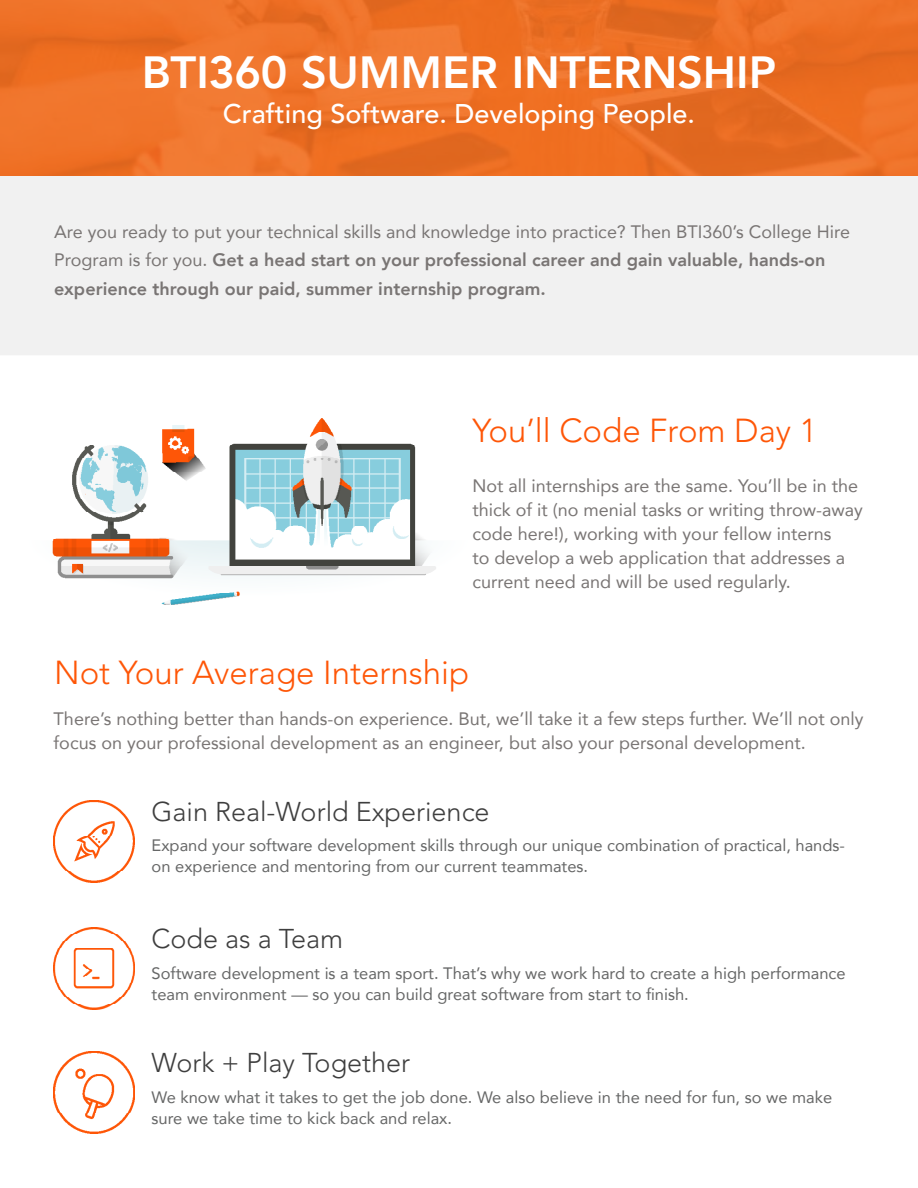
<style>
.page{position:relative;width:918px;height:1188px;background:#fff}
.page>*{position:absolute;margin:0;border:0;box-sizing:border-box;transform-origin:0 0}
.t1{font:800 45px "Avenir";letter-spacing:-.005em;color:#fff}
.t2{font:300 33px "Avenir LT Std";color:#fe5607}
.t3{font:300 27px "Avenir LT Std";color:#3e3e3e}
.t4{font:500 27px "Avenir";color:#fff}
.t5{font:18px/24px "Avenir";color:#797574}
.t6{font:800 18px/28.5px "Avenir";color:#797574}
.t7{font:16.5px/21px "Avenir";color:#666767}
.s1{font-weight:400}
</style>
<div class="page">
<div style="left:0;top:176px;width:918px;height:179px;background:#f1f1f1"></div>
<svg style="left:0;top:0;width:918px;height:176px;fill:#ef7023"></svg>
<img style="left:52px;top:419px;width:384px;height:185px">
<img style="left:53px;top:800px;width:81px;height:82px">
<img style="left:53px;top:928px;width:81px;height:81px">
<img style="left:53px;top:1052px;width:81px;height:81px">
<h1 class="t1" style="left:142px;top:38px;width:636px">BTI360 SUMMER INTERNSHIP</h1>
<h3 class="t4" style="left:223px;top:90px;width:474px">Crafting Software. Developing People.</h3>
<p class="t6" style="left:54px;top:217px;width:798px"><span class="s1">Are you ready to put your technical skills and knowledge into practice? Then BTI360’s College Hire<br>Program is for you.</span> Get a head start on your professional career and gain valuable, hands-on experience through our paid, summer internship program.</p>
<h2 class="t2" style="left:472px;top:412px;width:346px">You’ll Code From Day 1</h2>
<p class="t5" style="left:472px;top:473px;width:392px">Not all internships are the same. You’ll be in the thick of it (no menial tasks or writing throw-away code here!), working with your fellow interns<br>to develop a web application that addresses a current need and will be used regularly.</p>
<h2 class="t2" style="left:54px;top:653px;width:417px">Not Your Average Internship</h2>
<p class="t5" style="left:54px;top:707px;width:811px">There’s nothing better than hands-on experience. But, we’ll take it a few steps further. We’ll not only focus on your professional development as an engineer, but also your personal development.</p>
<h3 class="t3" style="left:152px;top:796px;width:340px">Gain Real-World Experience</h3>
<p class="t7" style="left:152px;top:835px;width:695px">Expand your software development skills through our unique combination of practical, hands&shy;on experience and mentoring from our current teammates.</p>
<h3 class="t3" style="left:152px;top:923px;width:193px">Code as a Team</h3>
<p class="t7" style="left:152px;top:962px;width:696px">Software development is a team sport. That’s why we work hard to create a high performance team environment — so you can build great software from start to finish.</p>
<h3 class="t3" style="left:152px;top:1047px;width:260px">Work + Play Together</h3>
<p class="t7" style="left:152px;top:1086px;width:682px">We know what it takes to get the job done. We also believe in the need for fun, so we make sure we take time to kick back and relax.</p>
</div>
